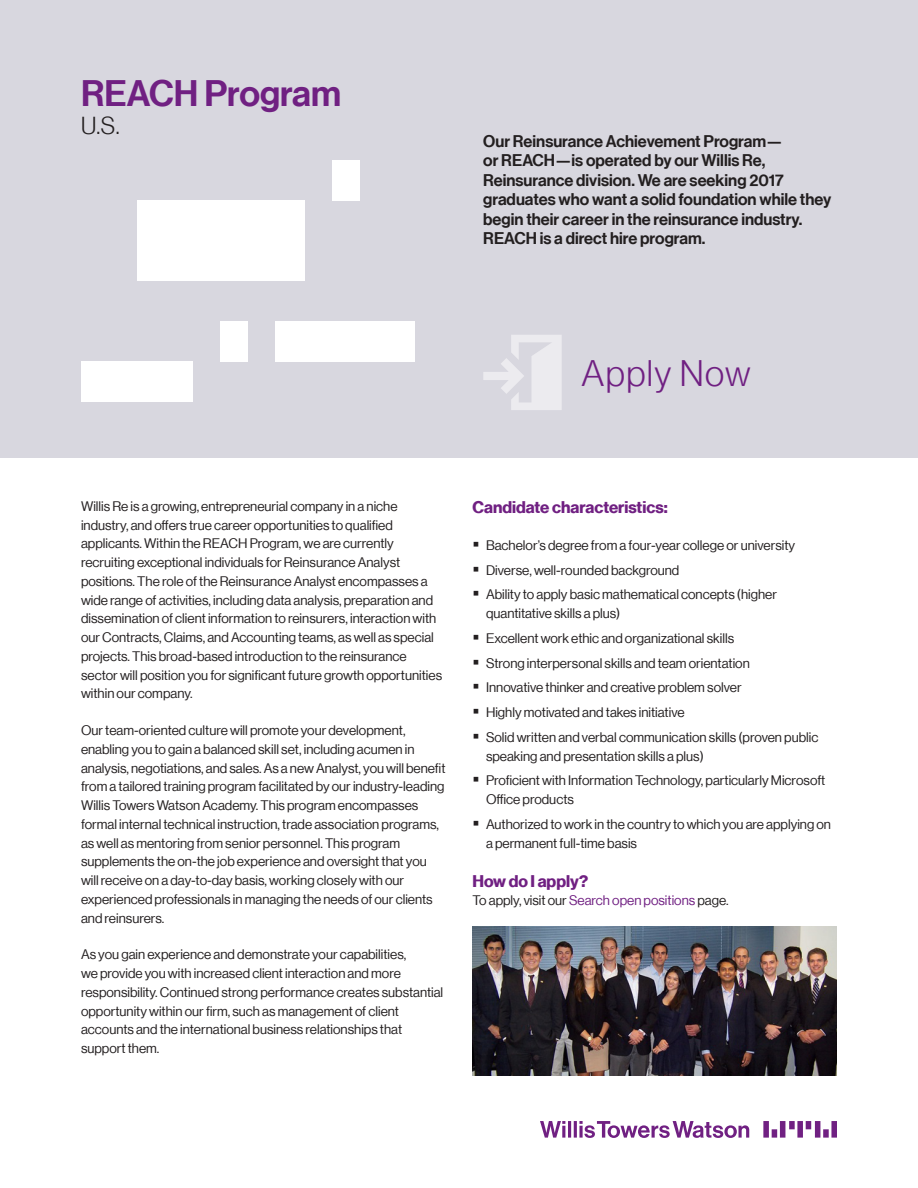
<style>
.page{position:relative;width:918px;height:1188px;background:#fff}
.page>*{position:absolute;margin:0;border:0;box-sizing:border-box;transform-origin:0 0}
.Headline_1__24_27_Me{font:36px "N Haas Grotesk DS Pro 65 Md";color:#702082}
.Headline_1__24_27_Me-2{font:36px "N Haas Grotesk DS Pro 45 Lt";letter-spacing:.04em;color:#702082}
.Subtitle_1__16_19_Li{font:24px "N Haas Grotesk DS Pro 45 Lt";color:#231f20}
.Subhead_1__11_13_Med{font:16.5px/19.5px "N Haas Grotesk DS Pro 65 Md";color:#231f20}
.Body_text_black{font:16.5px "N Haas Grotesk DS Pro 75 Bd";color:#702082}
.Body_text_black-2{font:13.5px/18.8px "N Haas Grotesk DS Pro 55 Rg";color:#231f20}
.s1{color:#702082}
</style>
<div class="page">
<div style="left:0;top:0;width:918px;height:458px;background:#d8d7df"></div>
<svg style="left:540px;top:1121px;width:297px;height:17px"></svg>
<svg style="left:483px;top:335px;width:79px;height:75px"></svg>
<div style="left:81px;top:362px;width:112px;height:40px;background:#fff"></div>
<div style="left:332px;top:160px;width:27px;height:40px;background:#fff"></div>
<div style="left:137px;top:200px;width:167px;height:81px;background:#fff"></div>
<div style="left:221px;top:321px;width:27px;height:41px;background:#fff"></div>
<div style="left:275px;top:321px;width:140px;height:41px;background:#fff"></div>
<img style="left:472px;top:927px;width:365px;height:148px">
<p class="Headline_1__24_27_Me" style="left:81px;top:72px;width:262px">REACH Program</p>
<p class="Subtitle_1__16_19_Li" style="left:81px;top:112px;width:40px">U.S.</p>
<p class="Subhead_1__11_13_Med" style="left:483px;top:131px;width:350px">Our Reinsurance Achievement Program—<br>or REACH—is operated by our Willis Re, Reinsurance division. We are seeking 2017 graduates who want a solid foundation while they begin their career in the reinsurance industry.<br>REACH is a direct hire program.</p>
<p class="Headline_1__24_27_Me-2" style="left:582px;top:353px;width:171px">Apply Now</p>
<p class="Body_text_black-2" style="left:81px;top:497px;width:363px">Willis Re is a growing, entrepreneurial company in a niche industry, and offers true career opportunities to qualified applicants. Within the REACH Program, we are currently recruiting exceptional individuals for Reinsurance Analyst positions. The role of the Reinsurance Analyst encompasses a wide range of activities, including data analysis, preparation and dissemination of client information to reinsurers, interaction with our Contracts, Claims, and Accounting teams, as well as special projects. This broad-based introduction to the reinsurance sector will position you for significant future growth opportunities within our company.</p>
<p class="Body_text_black-2" style="left:81px;top:721px;width:366px">Our team-oriented culture will promote your development, enabling you to gain a balanced skill set, including acumen in analysis, negotiations, and sales. As a new Analyst, you will benefit from a tailored training program facilitated by our industry-leading Willis Towers Watson Academy. This program encompasses formal internal technical instruction, trade association programs, as well as mentoring from senior personnel. This program supplements the on-the job experience and oversight that you will receive on a day-to-day basis, working closely with our experienced professionals in managing the needs of our clients and reinsurers.</p>
<p class="Body_text_black-2" style="left:81px;top:945px;width:364px">As you gain experience and demonstrate your capabilities,<br>we provide you with increased client interaction and more responsibility. Continued strong performance creates substantial opportunity within our firm, such as management of client accounts and the international business relationships that support them.</p>
<p class="Body_text_black" style="left:472px;top:498px;width:197px">Candidate characteristics:</p>
<p class="Body_text_black-2" style="left:486px;top:536px;width:311px">Bachelor’s degree from a four-year college or university</p>
<p class="Body_text_black-2" style="left:486px;top:561px;width:195px">Diverse, well-rounded background</p>
<p class="Body_text_black-2" style="left:486px;top:585px;width:293px">Ability to apply basic mathematical concepts (higher quantitative skills a plus)</p>
<p class="Body_text_black-2" style="left:486px;top:629px;width:250px">Excellent work ethic and organizational skills</p>
<p class="Body_text_black-2" style="left:486px;top:654px;width:265px">Strong interpersonal skills and team orientation</p>
<p class="Body_text_black-2" style="left:486px;top:678px;width:257px">Innovative thinker and creative problem solver</p>
<p class="Body_text_black-2" style="left:486px;top:703px;width:200px">Highly motivated and takes initiative</p>
<p class="Body_text_black-2" style="left:486px;top:728px;width:334px">Solid written and verbal communication skills (proven public speaking and presentation skills a plus)</p>
<p class="Body_text_black-2" style="left:486px;top:771px;width:341px">Proficient with Information Technology, particularly Microsoft<br>Office products</p>
<p class="Body_text_black-2" style="left:486px;top:815px;width:347px">Authorized to work in the country to which you are applying on a permanent full-time basis</p>
<p class="Body_text_black" style="left:472px;top:871px;width:117px">How do I apply?</p>
<p class="Body_text_black-2" style="left:472px;top:891px;width:258px">To apply, visit our <span class="s1">Search open positions</span> page.</p>
</div>
